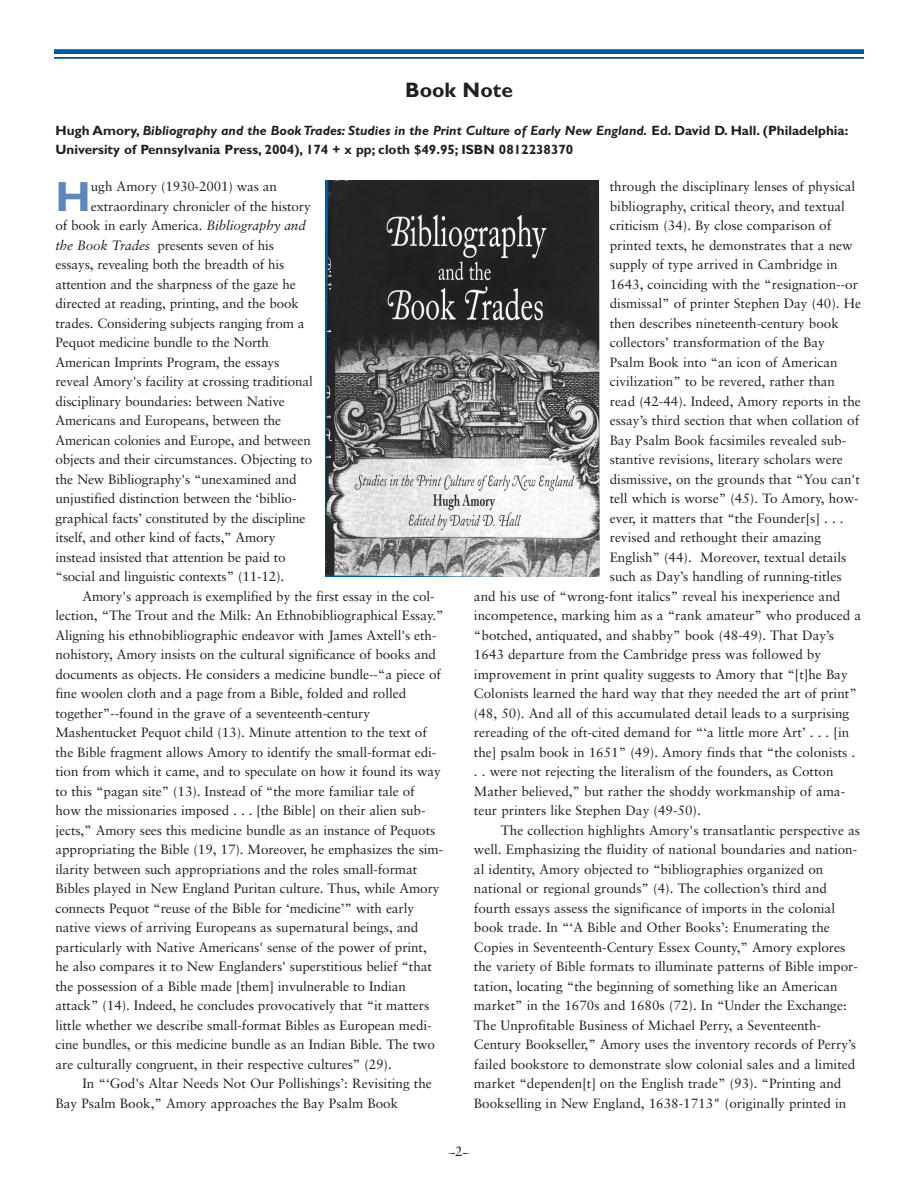
<style>
.page{position:relative;width:918px;height:1188px;background:#fff}
.page>*{position:absolute;margin:0;border:0;box-sizing:border-box;transform-origin:0 0}
.t1{font:700 42.45px "Gill Sans";color:#5d88bc}
.t2{font:700 21px "Gill Sans";color:#231f20}
.t3{font:13.5px "Sabon";color:#231f20}
.t4{font:700 13.5px/19.5px "Gill Sans";color:#231f20}
.s1{font-style:italic}
</style>
<div class="page">
<hr style="left:54px;top:50px;width:810px;height:4px;background:#00599b">
<hr style="left:54px;top:57px;width:810px;height:1px;background:#00599b">
<img style="left:326px;top:180px;width:273px;height:397px">
<h2 class="t2" style="left:405px;top:82px;width:109px">Book Note</h2>
<p class="t4" style="left:56px;top:122px;width:794px">Hugh Amory, <span class="s1">Bibliography and the Book Trades: Studies in the Print Culture of Early New England.</span> Ed. David D. Hall. (Philadelphia:<br>University of Pennsylvania Press, 2004), 174 + x pp; cloth $49.95; ISBN 0812238370</p>
<h1 class="t1" style="left:56px;top:182px;width:37px">H</h1>
<p class="t3" style="left:91px;top:181px;width:188px">ugh Amory (1930-2001) was an</p>
<p class="t3" style="left:91px;top:200px;width:222px">extraordinary chronicler of the history</p>
<p class="t3" style="left:56px;top:220px;width:252px">of book in early America. <span class="s1">Bibliography and</span></p>
<p class="t3" style="left:56px;top:239px;width:220px"><span class="s1">the Book Trades</span> presents seven of his</p>
<p class="t3" style="left:56px;top:259px;width:230px">essays, revealing both the breadth of his</p>
<p class="t3" style="left:56px;top:278px;width:242px">attention and the sharpness of the gaze he</p>
<p class="t3" style="left:56px;top:298px;width:245px">directed at reading, printing, and the book</p>
<p class="t3" style="left:56px;top:317px;width:251px">trades. Considering subjects ranging from a</p>
<p class="t3" style="left:56px;top:337px;width:215px">Pequot medicine bundle to the North</p>
<p class="t3" style="left:56px;top:356px;width:226px">American Imprints Program, the essays</p>
<p class="t3" style="left:56px;top:376px;width:259px">reveal Amory's facility at crossing traditional</p>
<p class="t3" style="left:56px;top:395px;width:231px">disciplinary boundaries: between Native</p>
<p class="t3" style="left:56px;top:415px;width:227px">Americans and Europeans, between the</p>
<p class="t3" style="left:56px;top:434px;width:257px">American colonies and Europe, and between</p>
<p class="t3" style="left:56px;top:454px;width:258px">objects and their circumstances. Objecting to</p>
<p class="t3" style="left:56px;top:473px;width:243px">the New Bibliography's “unexamined and</p>
<p class="t3" style="left:56px;top:493px;width:243px">unjustified distinction between the ‘biblio-</p>
<p class="t3" style="left:56px;top:512px;width:252px">graphical facts’ constituted by the discipline</p>
<p class="t3" style="left:56px;top:532px;width:221px">itself, and other kind of facts,” Amory</p>
<p class="t3" style="left:56px;top:551px;width:232px">instead insisted that attention be paid to</p>
<p class="t3" style="left:56px;top:571px;width:230px">“social and linguistic contexts” (11-12).</p>
<p class="t3" style="left:83px;top:590px;width:354px">Amory's approach is exemplified by the first essay in the col-</p>
<p class="t3" style="left:56px;top:610px;width:390px">lection, “The Trout and the Milk: An Ethnobibliographical Essay.”</p>
<p class="t3" style="left:56px;top:629px;width:383px">Aligning his ethnobibliographic endeavor with James Axtell's eth-</p>
<p class="t3" style="left:56px;top:649px;width:382px">nohistory, Amory insists on the cultural significance of books and</p>
<p class="t3" style="left:56px;top:668px;width:387px">documents as objects. He considers a medicine bundle--“a piece of</p>
<p class="t3" style="left:56px;top:688px;width:352px">fine woolen cloth and a page from a Bible, folded and rolled</p>
<p class="t3" style="left:56px;top:707px;width:316px">together”--found in the grave of a seventeenth-century</p>
<p class="t3" style="left:56px;top:727px;width:373px">Mashentucket Pequot child (13). Minute attention to the text of</p>
<p class="t3" style="left:56px;top:746px;width:382px">the Bible fragment allows Amory to identify the small-format edi-</p>
<p class="t3" style="left:56px;top:766px;width:387px">tion from which it came, and to speculate on how it found its way</p>
<p class="t3" style="left:56px;top:785px;width:361px">to this “pagan site” (13). Instead of “the more familiar tale of</p>
<p class="t3" style="left:56px;top:805px;width:372px">how the missionaries imposed . . . [the Bible] on their alien sub-</p>
<p class="t3" style="left:56px;top:824px;width:381px">jects,” Amory sees this medicine bundle as an instance of Pequots</p>
<p class="t3" style="left:56px;top:844px;width:389px">appropriating the Bible (19, 17). Moreover, he emphasizes the sim-</p>
<p class="t3" style="left:56px;top:863px;width:363px">ilarity between such appropriations and the roles small-format</p>
<p class="t3" style="left:56px;top:883px;width:386px">Bibles played in New England Puritan culture. Thus, while Amory</p>
<p class="t3" style="left:56px;top:902px;width:360px">connects Pequot “reuse of the Bible for ‘medicine’” with early</p>
<p class="t3" style="left:56px;top:922px;width:364px">native views of arriving Europeans as supernatural beings, and</p>
<p class="t3" style="left:56px;top:941px;width:373px">particularly with Native Americans' sense of the power of print,</p>
<p class="t3" style="left:56px;top:961px;width:378px">he also compares it to New Englanders' superstitious belief “that</p>
<p class="t3" style="left:56px;top:980px;width:352px">the possession of a Bible made [them] invulnerable to Indian</p>
<p class="t3" style="left:56px;top:1000px;width:375px">attack” (14). Indeed, he concludes provocatively that “it matters</p>
<p class="t3" style="left:56px;top:1019px;width:378px">little whether we describe small-format Bibles as European medi-</p>
<p class="t3" style="left:56px;top:1039px;width:381px">cine bundles, or this medicine bundle as an Indian Bible. The two</p>
<p class="t3" style="left:56px;top:1058px;width:338px">are culturally congruent, in their respective cultures” (29).</p>
<p class="t3" style="left:83px;top:1078px;width:351px">In “‘God's Altar Needs Not Our Pollishings’: Revisiting the</p>
<p class="t3" style="left:56px;top:1097px;width:344px">Bay Psalm Book,” Amory approaches the Bay Psalm Book</p>
<p class="t3" style="left:610px;top:181px;width:247px">through the disciplinary lenses of physical</p>
<p class="t3" style="left:610px;top:200px;width:237px">bibliography, critical theory, and textual</p>
<p class="t3" style="left:610px;top:220px;width:223px">criticism (34). By close comparison of</p>
<p class="t3" style="left:610px;top:239px;width:244px">printed texts, he demonstrates that a new</p>
<p class="t3" style="left:610px;top:259px;width:230px">supply of type arrived in Cambridge in</p>
<p class="t3" style="left:610px;top:278px;width:250px">1643, coinciding with the “resignation--or</p>
<p class="t3" style="left:610px;top:298px;width:253px">dismissal” of printer Stephen Day (40). He</p>
<p class="t3" style="left:610px;top:317px;width:231px">then describes nineteenth-century book</p>
<p class="t3" style="left:610px;top:337px;width:217px">collectors’ transformation of the Bay</p>
<p class="t3" style="left:610px;top:356px;width:229px">Psalm Book into “an icon of American</p>
<p class="t3" style="left:610px;top:376px;width:227px">civilization” to be revered, rather than</p>
<p class="t3" style="left:610px;top:395px;width:253px">read (42-44). Indeed, Amory reports in the</p>
<p class="t3" style="left:610px;top:415px;width:251px">essay’s third section that when collation of</p>
<p class="t3" style="left:610px;top:434px;width:238px">Bay Psalm Book facsimiles revealed sub-</p>
<p class="t3" style="left:610px;top:454px;width:235px">stantive revisions, literary scholars were</p>
<p class="t3" style="left:610px;top:473px;width:252px">dismissive, on the grounds that “You can't</p>
<p class="t3" style="left:610px;top:493px;width:250px">tell which is worse” (45). To Amory, how-</p>
<p class="t3" style="left:610px;top:512px;width:235px">ever, it matters that “the Founder[s] . . .</p>
<p class="t3" style="left:610px;top:532px;width:213px">revised and rethought their amazing</p>
<p class="t3" style="left:610px;top:551px;width:238px">English” (44). Moreover, textual details</p>
<p class="t3" style="left:610px;top:571px;width:233px">such as Day’s handling of running-titles</p>
<p class="t3" style="left:474px;top:590px;width:368px">and his use of “wrong-font italics” reveal his inexperience and</p>
<p class="t3" style="left:474px;top:610px;width:389px">incompetence, marking him as a “rank amateur” who produced a</p>
<p class="t3" style="left:474px;top:629px;width:362px">“botched, antiquated, and shabby” book (48-49). That Day’s</p>
<p class="t3" style="left:474px;top:649px;width:349px">1643 departure from the Cambridge press was followed by</p>
<p class="t3" style="left:474px;top:668px;width:375px">improvement in print quality suggests to Amory that “[t]he Bay</p>
<p class="t3" style="left:474px;top:688px;width:384px">Colonists learned the hard way that they needed the art of print”</p>
<p class="t3" style="left:474px;top:707px;width:377px">(48, 50). And all of this accumulated detail leads to a surprising</p>
<p class="t3" style="left:474px;top:727px;width:377px">rereading of the oft-cited demand for “‘a little more Art’ . . . [in</p>
<p class="t3" style="left:474px;top:746px;width:383px">the] psalm book in 1651” (49). Amory finds that “the colonists .</p>
<p class="t3" style="left:474px;top:766px;width:361px">. . were not rejecting the literalism of the founders, as Cotton</p>
<p class="t3" style="left:474px;top:785px;width:373px">Mather believed,” but rather the shoddy workmanship of ama-</p>
<p class="t3" style="left:474px;top:805px;width:228px">teur printers like Stephen Day (49-50).</p>
<p class="t3" style="left:501px;top:824px;width:361px">The collection highlights Amory's transatlantic perspective as</p>
<p class="t3" style="left:474px;top:844px;width:385px">well. Emphasizing the fluidity of national boundaries and nation-</p>
<p class="t3" style="left:474px;top:863px;width:351px">al identity, Amory objected to “bibliographies organized on</p>
<p class="t3" style="left:474px;top:883px;width:355px">national or regional grounds” (4). The collection’s third and</p>
<p class="t3" style="left:474px;top:902px;width:363px">fourth essays assess the significance of imports in the colonial</p>
<p class="t3" style="left:474px;top:922px;width:357px">book trade. In “‘A Bible and Other Books’: Enumerating the</p>
<p class="t3" style="left:474px;top:941px;width:373px">Copies in Seventeenth-Century Essex County,” Amory explores</p>
<p class="t3" style="left:474px;top:961px;width:385px">the variety of Bible formats to illuminate patterns of Bible impor-</p>
<p class="t3" style="left:474px;top:980px;width:365px">tation, locating “the beginning of something like an American</p>
<p class="t3" style="left:474px;top:1000px;width:374px">market” in the 1670s and 1680s (72). In “Under the Exchange:</p>
<p class="t3" style="left:474px;top:1019px;width:349px">The Unprofitable Business of Michael Perry, a Seventeenth-</p>
<p class="t3" style="left:474px;top:1039px;width:384px">Century Bookseller,” Amory uses the inventory records of Perry’s</p>
<p class="t3" style="left:474px;top:1058px;width:383px">failed bookstore to demonstrate slow colonial sales and a limited</p>
<p class="t3" style="left:474px;top:1078px;width:369px">market “dependen[t] on the English trade” (93). “Printing and</p>
<p class="t3" style="left:474px;top:1097px;width:374px">Bookselling in New England, 1638-1713" (originally printed in</p>
<p class="t3" style="left:455px;top:1146px;width:9px">2</p>
</div>
